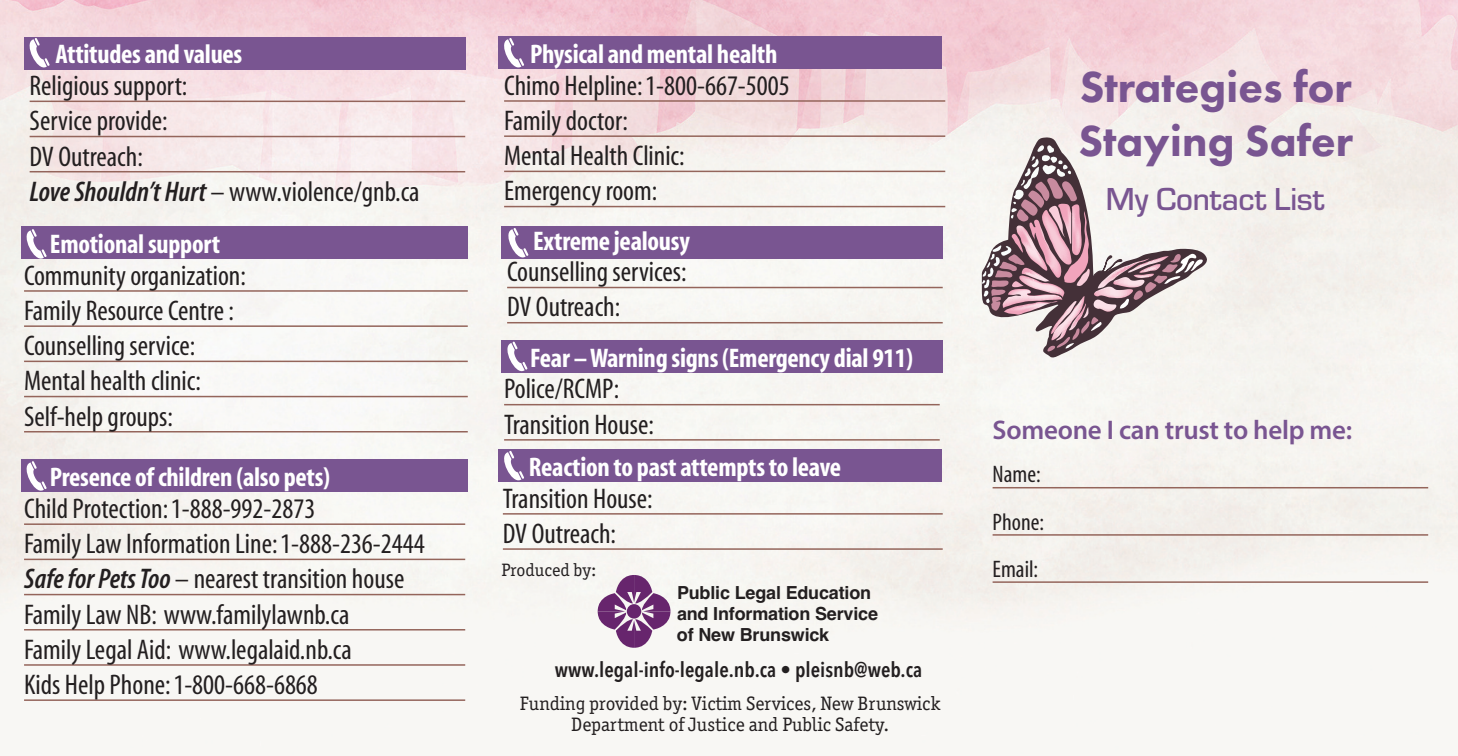
<style>
.page{position:relative;width:1458px;height:756px;background:#fff}
.page>*{position:absolute;margin:0;border:0;box-sizing:border-box;transform-origin:0 0}
.t1{font:800 45px/54px "Futura PT";color:#795591}
.t2{font:500 33px "Eurostile";color:#795591}
.t3{font:condensed 28.5px/35.1px "Myriad";color:#231f20}
.t4{font:700 condensed 27px "Myriad";letter-spacing:-.01em;color:#fff}
.t5{font:600 27px "Myriad Pro";letter-spacing:-.01em;color:#795591}
.t6{font:condensed 24px/47.1px "Myriad";color:#231f20}
.t7{font:600 21px "Avenir Next Condensed";color:#231f20}
.t8{font:19.5px/21px "Officina Ser ITC Std";color:#231f20;text-align:center}
.t9{font:700 18px/21px "Helvetica";letter-spacing:-.01em;color:#231f20}
.t10{font:18px "Officina Ser ITC Std";color:#231f20}
.s1{font-weight:600;font-style:italic}
</style>
<div class="page">
<img style="left:0;top:0;width:1458px;height:756px">
<div style="left:24px;top:37px;width:441px;height:32px;background:#795591"></div>
<hr style="left:30px;top:101px;width:435px;height:1px;background:#94655b">
<hr style="left:30px;top:136px;width:435px;height:1px;background:#94655b">
<hr style="left:30px;top:171px;width:435px;height:1px;background:#94655b">
<div style="left:21px;top:226px;width:447px;height:33px;background:#795591"></div>
<hr style="left:24px;top:290px;width:444px;height:2px;background:#94655b">
<hr style="left:24px;top:325px;width:444px;height:2px;background:#94655b">
<hr style="left:24px;top:361px;width:444px;height:1px;background:#94655b">
<hr style="left:24px;top:396px;width:444px;height:1px;background:#94655b">
<hr style="left:24px;top:431px;width:444px;height:2px;background:#94655b">
<div style="left:21px;top:460px;width:447px;height:32px;background:#795591"></div>
<hr style="left:24px;top:523px;width:441px;height:2px;background:#94655b">
<hr style="left:24px;top:559px;width:441px;height:1px;background:#94655b">
<hr style="left:24px;top:594px;width:441px;height:1px;background:#94655b">
<hr style="left:24px;top:629px;width:441px;height:2px;background:#94655b">
<hr style="left:24px;top:664px;width:441px;height:2px;background:#94655b">
<hr style="left:24px;top:699px;width:441px;height:2px;background:#94655b">
<div style="left:499px;top:36px;width:443px;height:33px;background:#795591"></div>
<hr style="left:504px;top:100px;width:441px;height:2px;background:#94655b">
<hr style="left:504px;top:135px;width:441px;height:2px;background:#94655b">
<hr style="left:504px;top:171px;width:441px;height:1px;background:#94655b">
<hr style="left:504px;top:206px;width:441px;height:1px;background:#94655b">
<div style="left:502px;top:226px;width:441px;height:33px;background:#795591"></div>
<hr style="left:507px;top:287px;width:436px;height:1px;background:#94655b">
<hr style="left:507px;top:322px;width:436px;height:1px;background:#94655b">
<div style="left:501px;top:340px;width:441px;height:33px;background:#795591"></div>
<hr style="left:504px;top:404px;width:436px;height:1px;background:#94655b">
<hr style="left:504px;top:439px;width:436px;height:2px;background:#94655b">
<div style="left:499px;top:449px;width:443px;height:33px;background:#795591"></div>
<hr style="left:503px;top:513px;width:440px;height:2px;background:#94655b">
<hr style="left:503px;top:548px;width:440px;height:2px;background:#94655b">
<svg style="left:982px;top:136px;width:226px;height:222px"></svg>
<svg style="left:598px;top:575px;width:72px;height:73px"></svg>
<div style="left:627px;top:604px;width:14px;height:15px;background:#67256d;border-radius:50%"></div>
<hr style="left:993px;top:487px;width:435px;height:1px;background:#94655b">
<hr style="left:993px;top:534px;width:435px;height:2px;background:#94655b">
<hr style="left:993px;top:581px;width:435px;height:2px;background:#94655b">
<svg style="left:29px;top:38px;width:21px;height:30px"></svg>
<svg style="left:21px;top:229px;width:26px;height:31px"></svg>
<svg style="left:26px;top:461px;width:21px;height:30px"></svg>
<svg style="left:504px;top:451px;width:20px;height:30px"></svg>
<svg style="left:507px;top:342px;width:21px;height:30px"></svg>
<svg style="left:508px;top:228px;width:21px;height:30px"></svg>
<svg style="left:504px;top:38px;width:20px;height:30px"></svg>
<p class="t4" style="left:56px;top:45px;width:188px">Attitudes and values</p>
<p class="t3" style="left:30px;top:71px;width:392px">Religious support:<br>Service provide:<br>DV Outreach:<br><span class="s1">LoveShouldn’t Hurt</span> – www.violence/gnb.ca</p>
<p class="t4" style="left:50px;top:235px;width:172px">Emotionalsupport</p>
<p class="t3" style="left:24px;top:260px;width:223px">Community organization:<br>Family Resource Centre :<br>Counselling service:<br>Mental health clinic:<br>Self-help groups:</p>
<p class="t4" style="left:50px;top:468px;width:282px">Presence ofchildren (also pets)</p>
<p class="t3" style="left:24px;top:494px;width:402px">Child Protection:1-888-992-2873<br>Family Law Information Line:1-888-236-2444<br><span class="s1">Safefor PetsToo</span> – nearest transition house Family Law NB: www.familylawnb.ca<br>Family Legal Aid: www.legalaid.nb.ca<br>Kids Help Phone:1-800-668-6868</p>
<p class="t4" style="left:530px;top:45px;width:249px">Physical andmental health</p>
<p class="t3" style="left:504px;top:70px;width:287px">Chimo Helpline:1-800-667-5005<br>Family doctor:<br>Mental Health Clinic:<br>Emergency room:</p>
<p class="t4" style="left:533px;top:231px;width:158px">Extreme jealousy</p>
<p class="t3" style="left:507px;top:257px;width:181px">Counselling services:<br>DV Outreach:</p>
<p class="t4" style="left:530px;top:349px;width:384px">Fear –Warning signs(Emergency dial 911)</p>
<p class="t3" style="left:504px;top:374px;width:151px">Police/RCMP:<br>Transition House:</p>
<p class="t4" style="left:529px;top:458px;width:314px">Reaction to past attemptsto leave</p>
<p class="t3" style="left:503px;top:483px;width:151px">Transition House:<br>DV Outreach:</p>
<h1 class="t1" style="left:1078px;top:64px;width:276px">Strategies for<br>Staying Safer</h1>
<p class="t2" style="left:1106px;top:179px;width:220px">My Contact List</p>
<p class="t5" style="left:993px;top:419px;width:361px">Someone I can trust to help me:</p>
<p class="t6" style="left:993px;top:453px;width:53px">Name:<br>Phone:</p>
<p class="t10" style="left:502px;top:564px;width:96px">Produced by:</p>
<p class="t6" style="left:993px;top:547px;width:47px">Email:</p>
<p class="t9" style="left:677px;top:582px;width:203px">Public Legal Education and Information Service of New Brunswick</p>
<p class="t7" style="left:555px;top:651px;width:369px">www.legal-info-legale.nb.ca • pleisnb@web.ca</p>
<p class="t8" style="left:520px;top:695px;width:422px">Funding provided by: Victim Services, New Brunswick<br>Department of Justice and Public Safety.</p>
</div>
